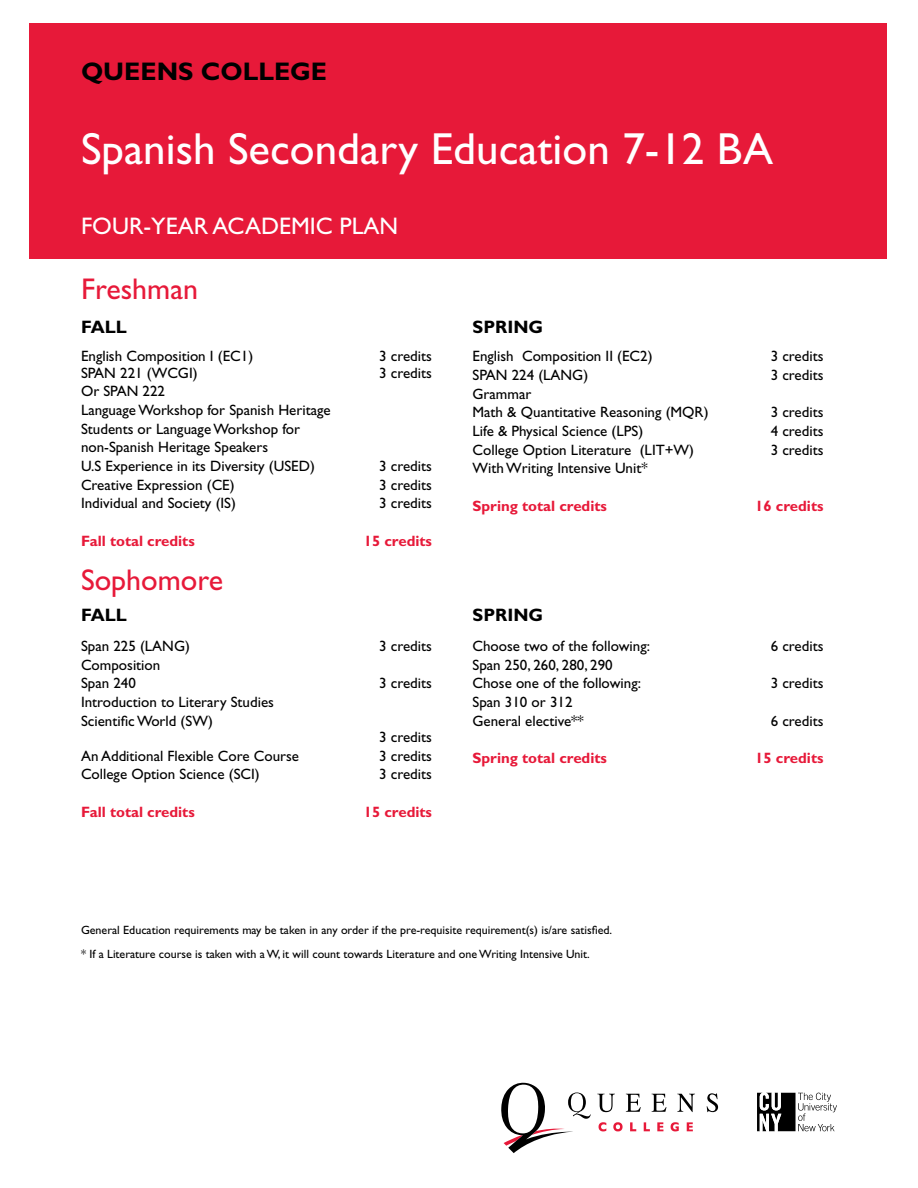
<style>
.page{position:relative;width:918px;height:1188px;background:#fff}
.page>*{position:absolute;margin:0;border:0;box-sizing:border-box;transform-origin:0 0}
.t1{font:45px "Gill Sans Std";color:#fff}
.t2{font:30px "Gill Sans Std";color:#e71939}
.t3{font:700 25.5px "Gill Sans Std";color:#000}
.t4{font:24px "Gill Sans Std";color:#fff}
.t5{font:700 18px "Gill Sans Std";color:#000}
.t6{font:15px/18.6px "Gill Sans Std";color:#000}
.t7{font:700 15px "Gill Sans Std";color:#e71939}
.t8{font:12px/24px "Gill Sans Std";color:#000}
</style>
<div class="page">
<div style="left:29px;top:24px;width:858px;height:235px;background:#e71939"></div>
<svg style="left:599px;top:1122px;width:7px;height:9px"></svg>
<svg style="left:613px;top:1122px;width:10px;height:9px"></svg>
<svg style="left:630px;top:1122px;width:6px;height:9px"></svg>
<svg style="left:644px;top:1122px;width:6px;height:9px"></svg>
<svg style="left:657px;top:1122px;width:6px;height:9px"></svg>
<svg style="left:671px;top:1122px;width:8px;height:9px"></svg>
<svg style="left:687px;top:1122px;width:6px;height:9px"></svg>
<svg style="left:597px;top:1094px;width:18px;height:18px"></svg>
<svg style="left:626px;top:1094px;width:15px;height:18px"></svg>
<svg style="left:652px;top:1094px;width:15px;height:18px"></svg>
<svg style="left:677px;top:1094px;width:18px;height:18px"></svg>
<svg style="left:707px;top:1093px;width:11px;height:19px"></svg>
<svg style="left:501px;top:1083px;width:90px;height:70px"></svg>
<svg style="left:757px;top:1093px;width:80px;height:38px"></svg>
<h3 class="t3" style="left:81px;top:57px;width:248px">QUEENS COLLEGE</h3>
<h1 class="t1" style="left:81px;top:123px;width:694px">Spanish Secondary Education 7-12 BA</h1>
<h3 class="t4" style="left:81px;top:212px;width:319px">FOUR-YEAR ACADEMIC PLAN</h3>
<h2 class="t2" style="left:81px;top:272px;width:119px">Freshman</h2>
<p class="t5" style="left:81px;top:316px;width:47px">FALL</p>
<p class="t5" style="left:472px;top:316px;width:72px">SPRING</p>
<p class="t6" style="left:81px;top:347px;width:174px">English Composition I (EC1)</p>
<p class="t6" style="left:379px;top:347px;width:54px">3 credits</p>
<p class="t6" style="left:81px;top:364px;width:118px">SPAN 221 (WCGI)</p>
<p class="t6" style="left:379px;top:364px;width:54px">3 credits</p>
<p class="t6" style="left:81px;top:382px;width:251px">Or SPAN 222<br>Language Workshop for Spanish Heritage<br>Students or Language Workshop for non-Spanish Heritage Speakers<br>U.S Experience in its Diversity (USED)</p>
<p class="t6" style="left:379px;top:457px;width:54px">3 credits</p>
<p class="t6" style="left:81px;top:475px;width:155px">Creative Expression (CE)</p>
<p class="t6" style="left:379px;top:475px;width:54px">3 credits</p>
<p class="t6" style="left:81px;top:494px;width:157px">Individual and Society (IS)</p>
<p class="t6" style="left:379px;top:494px;width:54px">3 credits</p>
<p class="t7" style="left:81px;top:532px;width:115px">Fall total credits</p>
<p class="t7" style="left:364px;top:532px;width:70px">15 credits</p>
<p class="t6" style="left:472px;top:347px;width:182px">English Composition II (EC2)</p>
<p class="t6" style="left:771px;top:347px;width:54px">3 credits</p>
<p class="t6" style="left:473px;top:366px;width:117px">SPAN 224 (LANG)</p>
<p class="t6" style="left:771px;top:366px;width:54px">3 credits</p>
<p class="t6" style="left:473px;top:384px;width:238px">Grammar<br>Math &amp; Quantitative Reasoning (MQR)</p>
<p class="t6" style="left:771px;top:403px;width:54px">3 credits</p>
<p class="t6" style="left:473px;top:422px;width:172px">Life &amp; Physical Science (LPS)</p>
<p class="t6" style="left:771px;top:422px;width:54px">4 credits</p>
<p class="t6" style="left:473px;top:440px;width:223px">College Option Literature (LIT+W)</p>
<p class="t6" style="left:771px;top:440px;width:54px">3 credits</p>
<p class="t6" style="left:473px;top:459px;width:177px">With Writing Intensive Unit*</p>
<p class="t7" style="left:473px;top:497px;width:136px">Spring total credits</p>
<p class="t7" style="left:755px;top:497px;width:70px">16 credits</p>
<h2 class="t2" style="left:81px;top:563px;width:144px">Sophomore</h2>
<p class="t5" style="left:81px;top:604px;width:47px">FALL</p>
<p class="t5" style="left:472px;top:604px;width:72px">SPRING</p>
<p class="t6" style="left:81px;top:637px;width:110px">Span 225 (LANG)</p>
<p class="t6" style="left:379px;top:637px;width:54px">3 credits</p>
<p class="t6" style="left:81px;top:655px;width:81px">Composition<br>Span 240</p>
<p class="t6" style="left:379px;top:674px;width:54px">3 credits</p>
<p class="t6" style="left:473px;top:637px;width:179px">Choose two of the following:</p>
<p class="t6" style="left:771px;top:637px;width:54px">6 credits</p>
<p class="t6" style="left:473px;top:655px;width:170px">Span 250, 260, 280, 290<br>Chose one of the following:</p>
<p class="t6" style="left:771px;top:674px;width:54px">3 credits</p>
<p class="t6" style="left:81px;top:693px;width:195px">Introduction to Literary Studies<br>Scientific World (SW)</p>
<p class="t6" style="left:473px;top:693px;width:113px">Span 310 or 312<br>General elective**</p>
<p class="t6" style="left:771px;top:711px;width:54px">6 credits</p>
<p class="t6" style="left:379px;top:728px;width:54px">3 credits</p>
<p class="t6" style="left:81px;top:746px;width:220px">An Additional Flexible Core Course</p>
<p class="t6" style="left:379px;top:746px;width:54px">3 credits</p>
<p class="t6" style="left:81px;top:765px;width:180px">College Option Science (SCI)</p>
<p class="t6" style="left:379px;top:765px;width:54px">3 credits</p>
<p class="t7" style="left:81px;top:803px;width:115px">Fall total credits</p>
<p class="t7" style="left:364px;top:803px;width:70px">15 credits</p>
<p class="t7" style="left:473px;top:749px;width:136px">Spring total credits</p>
<p class="t7" style="left:755px;top:749px;width:70px">15 credits</p>
<p class="t8" style="left:81px;top:918px;width:533px">General Education requirements may be taken in any order if the pre-requisite requirement(s) is/are satisfied. * If a Literature course is taken with a W, it will count towards Literature and one Writing Intensive Unit.</p>
</div>
